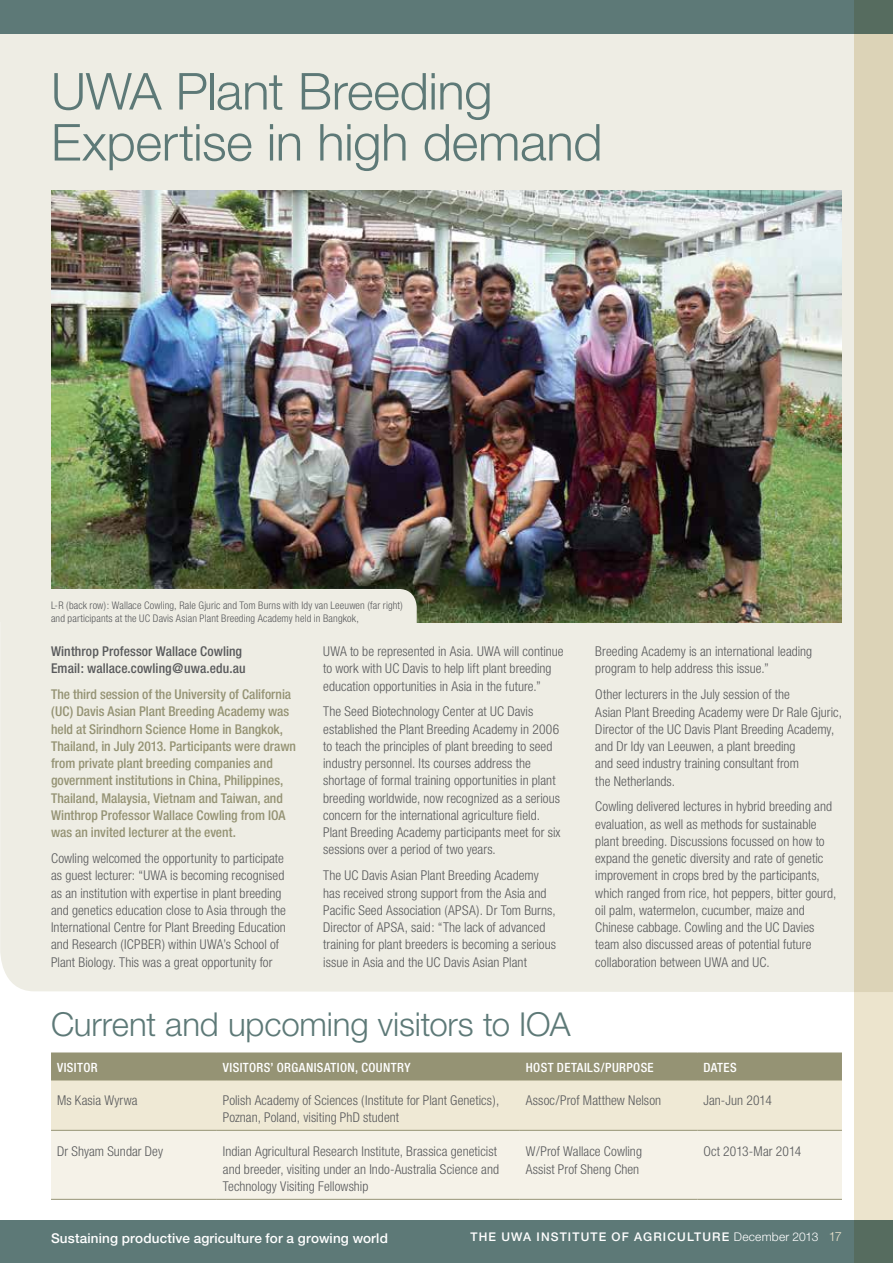
<style>
.page{position:relative;width:893px;height:1263px;background:#fff}
.page>*{position:absolute;margin:0;border:0;box-sizing:border-box;transform-origin:0 0}
.t1{font:300 51px/51px "Helvetica Neue";letter-spacing:-.01em;color:#5d7977}
.t2{font:300 33px "Helvetica Neue";letter-spacing:-.005em;color:#5d7977}
.t3{font:300 condensed 13.5px/17.2px "Helvetica Neue";letter-spacing:.005em;color:#58595b}
.t4{font:500 condensed 13.5px/17.2px "Helvetica Neue";color:#959374}
.t5{font:500 condensed 13.5px/17.2px "Helvetica Neue";letter-spacing:.005em;color:#58595b}
.t6{font:500 13.5px "Helvetica Neue";letter-spacing:.01em;color:#fff}
.t7{font:500 condensed 12.75px "Helvetica Neue";letter-spacing:.03em;color:#fff}
.t8{font:500 12px "Helvetica Neue";letter-spacing:.095em;color:#fff}
.t9{font:300 condensed 10.5px/12.8px "Helvetica Neue";letter-spacing:.015em;color:#58595b}
.s1{font-weight:300}
.s2{font-weight:300;font-size:12.75px;color:#ece4cd}
</style>
<div class="page">
<div style="left:0;top:34px;width:855px;height:958px;background:#eeede4"></div>
<svg style="left:51px;top:1054px;width:791px;height:76px;background:#cfcab3"></svg>
<div style="left:51px;top:1131px;width:791px;height:68px;background:#f5f2e8"></div>
<hr style="left:51px;top:1080px;width:166px;height:1px;background:#959374">
<hr style="left:217px;top:1080px;width:303px;height:1px;background:#959374">
<hr style="left:520px;top:1080px;width:177px;height:1px;background:#959374">
<hr style="left:697px;top:1080px;width:145px;height:1px;background:#959374">
<hr style="left:51px;top:1053px;width:166px;height:1px;background:#959374">
<hr style="left:217px;top:1053px;width:303px;height:1px;background:#959374">
<hr style="left:520px;top:1053px;width:177px;height:1px;background:#959374">
<hr style="left:697px;top:1053px;width:145px;height:1px;background:#959374">
<hr style="left:51px;top:1130px;width:166px;height:1px;background:#959374">
<hr style="left:217px;top:1130px;width:303px;height:1px;background:#959374">
<hr style="left:520px;top:1130px;width:177px;height:1px;background:#959374">
<hr style="left:697px;top:1130px;width:145px;height:1px;background:#959374">
<hr style="left:51px;top:1199px;width:166px;height:1px;background:#959374">
<hr style="left:217px;top:1199px;width:303px;height:1px;background:#959374">
<hr style="left:520px;top:1199px;width:177px;height:1px;background:#959374">
<hr style="left:697px;top:1199px;width:145px;height:1px;background:#959374">
<img style="left:51px;top:190px;width:791px;height:432px">
<div style="left:43px;top:589px;width:374px;height:41px;background:#eeede4"></div>
<hr style="left:0;top:0;width:1px;height:621px;background:#eeede4">
<div style="left:0;top:0;width:893px;height:34px;background:#5d7977"></div>
<div style="left:0;top:1220px;width:893px;height:43px;background:#5d7977"></div>
<svg style="left:855px;top:0;width:38px;height:1263px;background:#d6cfb5"></svg>
<h1 class="t1" style="left:51px;top:65px;width:553px">UWA Plant Breeding<br>Expertise in high demand</h1>
<p class="t9" style="left:51px;top:599px;width:353px">L-R (back row): Wallace Cowling, Rale Gjuric and Tom Burns with Idy van Leeuwen (far right) and participants at the UC Davis Asian Plant Breeding Academy held in Bangkok,</p>
<p class="t5" style="left:51px;top:642px;width:196px">Winthrop Professor Wallace Cowling<br>Email: wallace.cowling@uwa.edu.au</p>
<p class="t4" style="left:51px;top:685px;width:247px">The third session of the University of California (UC) Davis Asian Plant Breeding Academy was held at Sirindhorn Science Home in Bangkok, Thailand, in July 2013. Participants were drawn from private plant breeding companies and government institutions in China, Philippines, Thailand, Malaysia, Vietnam and Taiwan, and Winthrop Professor Wallace Cowling from IOA was an invited lecturer at the event.</p>
<p class="t3" style="left:51px;top:849px;width:236px">Cowling welcomed the opportunity to participate as guest lecturer: “UWA is becoming recognised as an institution with expertise in plant breeding and genetics education close to Asia through the International Centre for Plant Breeding Education and Research (ICPBER) within UWA’s School of Plant Biology. This was a great opportunity for</p>
<p class="t3" style="left:323px;top:642px;width:242px">UWA to be represented in Asia. UWA will continue to work with UC Davis to help lift plant breeding education opportunities in Asia in the future.”</p>
<p class="t3" style="left:323px;top:703px;width:239px">The Seed Biotechnology Center at UC Davis established the Plant Breeding Academy in 2006 to teach the principles of plant breeding to seed industry personnel. Its courses address the shortage of formal training opportunities in plant breeding worldwide, now recognized as a serious concern for the international agriculture field.<br>Plant Breeding Academy participants meet for six sessions over a period of two years.</p>
<p class="t3" style="left:323px;top:867px;width:234px">The UC Davis Asian Plant Breeding Academy has received strong support from the Asia and Pacific Seed Association (APSA). Dr Tom Burns, Director of APSA, said: “The lack of advanced training for plant breeders is becoming a serious issue in Asia and the UC Davis Asian Plant</p>
<h2 class="t2" style="left:51px;top:1004px;width:521px">Current and upcoming visitors to IOA</h2>
<p class="t3" style="left:595px;top:643px;width:218px">Breeding Academy is an international leading program to help address this issue.”</p>
<p class="t3" style="left:595px;top:686px;width:248px">Other lecturers in the July session of the<br>Asian Plant Breeding Academy were Dr Rale Gjuric, Director of the UC Davis Plant Breeding Academy, and Dr Idy van Leeuwen, a plant breeding<br>and seed industry training consultant from<br>the Netherlands.</p>
<p class="t3" style="left:595px;top:798px;width:242px">Cowling delivered lectures in hybrid breeding and evaluation, as well as methods for sustainable plant breeding. Discussions focussed on how to expand the genetic diversity and rate of genetic improvement in crops bred by the participants, which ranged from rice, hot peppers, bitter gourd, oil palm, watermelon, cucumber, maize and Chinese cabbage. Cowling and the UC Davies team also discussed areas of potential future collaboration between UWA and UC.</p>
<p class="t7" style="left:57px;top:1059px;width:42px">VISITOR</p>
<p class="t7" style="left:223px;top:1059px;width:189px">VISITORS’ ORGANISATION, COUNTRY</p>
<p class="t7" style="left:526px;top:1059px;width:129px">HOST DETAILS/PURPOSE</p>
<p class="t7" style="left:703px;top:1059px;width:35px">DATES</p>
<p class="t3" style="left:57px;top:1091px;width:82px">Ms Kasia Wyrwa</p>
<p class="t3" style="left:223px;top:1091px;width:278px">Polish Academy of Sciences (Institute for Plant Genetics),<br>Poznan, Poland, visiting PhD student</p>
<p class="t3" style="left:526px;top:1091px;width:137px">Assoc/Prof Matthew Nelson</p>
<p class="t3" style="left:703px;top:1091px;width:70px">Jan-Jun 2014</p>
<p class="t3" style="left:57px;top:1143px;width:108px">Dr Shyam Sundar Dey</p>
<p class="t3" style="left:223px;top:1143px;width:278px">Indian Agricultural Research Institute, Brassica geneticist and breeder, visiting under an Indo-Australia Science and<br>Technology Visiting Fellowship</p>
<p class="t3" style="left:526px;top:1143px;width:118px">W/Prof Wallace Cowling<br>Assist Prof Sheng Chen</p>
<p class="t3" style="left:703px;top:1143px;width:100px">Oct 2013-Mar 2014</p>
<p class="t6" style="left:51px;top:1230px;width:338px">Sustaining productive agriculture for a growing world</p>
<p class="t8" style="left:470px;top:1229px;width:112px">THE UWA institute</p>
<p class="t8" style="left:612px;top:1229px;width:232px">of agricu ltu re <span class="s1">December 2013</span> <span class="s2">17</span></p>
</div>
